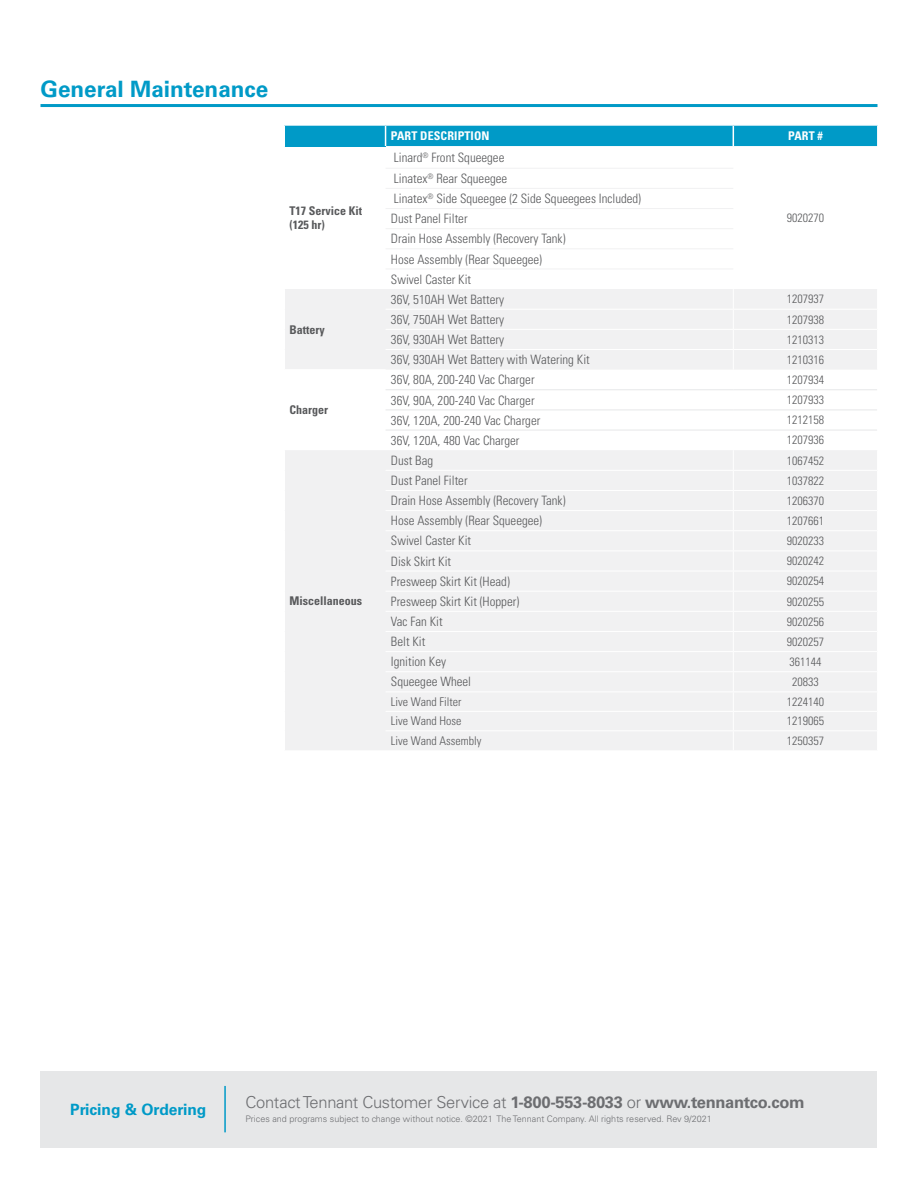
<style>
.page{position:relative;width:918px;height:1188px;background:#fff}
.page>*{position:absolute;margin:0;border:0;box-sizing:border-box;transform-origin:0 0}
.t1{font:700 22.5px "Univers LT Std";color:#009ac7}
.t2{font:300 16.5px "Univers LT Std";letter-spacing:-.02em;color:#6d6e71}
.t3{font:700 15.6px "Univers LT Std";color:#009ac7}
.t4{font:300 condensed 12.9px/20.1px "Univers LT Std";color:#58595b}
.t5{font:300 condensed 12px "Univers LT Std";color:#58595b}
.t6{font:700 condensed 12px/14.4px "Univers LT Std";color:#58595b}
.t7{font:700 condensed 12px "Univers LT Std";letter-spacing:.01em;color:#fff}
.t8{font:300 9px "Univers LT Std";color:#6d6e71}
.s1{font-weight:700}
</style>
<div class="page">
<div style="left:40px;top:1071px;width:838px;height:77px;background:#e6e7e8"></div>
<hr style="left:40px;top:104px;width:838px;height:3px;background:#009ac7">
<hr style="left:224px;top:1086px;width:2px;height:46px;background:#009ac7">
<div style="left:284px;top:125px;width:102px;height:21px;background:#009ac7"></div>
<svg style="left:285px;top:289px;width:592px;height:461px;fill:#f1f1f2"></svg>
<hr style="left:284px;top:124px;width:102px;height:2px;background:#fff">
<div style="left:385px;top:125px;width:493px;height:21px;background:#009ac7"></div>
<svg style="left:284px;top:126px;width:1px;height:21px"></svg>
<hr style="left:285px;top:369px;width:101px;height:1px;background:#fff">
<hr style="left:386px;top:470px;width:347px;height:1px;background:#fff">
<hr style="left:733px;top:470px;width:144px;height:1px;background:#fff">
<hr style="left:386px;top:490px;width:347px;height:1px;background:#fff">
<hr style="left:733px;top:490px;width:144px;height:1px;background:#fff">
<hr style="left:386px;top:510px;width:347px;height:1px;background:#fff">
<hr style="left:733px;top:510px;width:144px;height:1px;background:#fff">
<hr style="left:386px;top:530px;width:347px;height:1px;background:#fff">
<hr style="left:733px;top:530px;width:144px;height:1px;background:#fff">
<hr style="left:386px;top:551px;width:347px;height:1px;background:#fff">
<hr style="left:733px;top:551px;width:144px;height:1px;background:#fff">
<hr style="left:386px;top:571px;width:347px;height:1px;background:#fff">
<hr style="left:733px;top:571px;width:144px;height:1px;background:#fff">
<hr style="left:386px;top:591px;width:347px;height:1px;background:#fff">
<hr style="left:733px;top:591px;width:144px;height:1px;background:#fff">
<hr style="left:386px;top:611px;width:347px;height:1px;background:#fff">
<hr style="left:733px;top:611px;width:144px;height:1px;background:#fff">
<hr style="left:386px;top:631px;width:347px;height:1px;background:#fff">
<hr style="left:733px;top:631px;width:144px;height:1px;background:#fff">
<hr style="left:386px;top:651px;width:347px;height:1px;background:#fff">
<hr style="left:733px;top:651px;width:144px;height:1px;background:#fff">
<hr style="left:386px;top:671px;width:347px;height:1px;background:#fff">
<hr style="left:733px;top:671px;width:144px;height:1px;background:#fff">
<svg style="left:733px;top:450px;width:1px;height:300px"></svg>
<hr style="left:386px;top:309px;width:347px;height:1px;background:#fff">
<hr style="left:733px;top:309px;width:144px;height:1px;background:#fff">
<hr style="left:386px;top:329px;width:347px;height:1px;background:#fff">
<hr style="left:733px;top:329px;width:144px;height:1px;background:#fff">
<hr style="left:386px;top:389px;width:347px;height:1px;background:#e6e7e8">
<hr style="left:733px;top:389px;width:144px;height:1px;background:#e6e7e8">
<hr style="left:386px;top:410px;width:347px;height:1px;background:#e6e7e8">
<hr style="left:733px;top:410px;width:144px;height:1px;background:#e6e7e8">
<hr style="left:386px;top:430px;width:347px;height:1px;background:#e6e7e8">
<hr style="left:733px;top:430px;width:144px;height:1px;background:#e6e7e8">
<hr style="left:386px;top:168px;width:347px;height:1px;background:#f1f1f2">
<hr style="left:386px;top:188px;width:347px;height:1px;background:#f1f1f2">
<hr style="left:386px;top:208px;width:347px;height:1px;background:#f1f1f2">
<hr style="left:386px;top:228px;width:347px;height:1px;background:#f1f1f2">
<hr style="left:386px;top:248px;width:347px;height:1px;background:#f1f1f2">
<hr style="left:386px;top:269px;width:347px;height:1px;background:#f1f1f2">
<svg style="left:733px;top:289px;width:1px;height:81px"></svg>
<hr style="left:386px;top:691px;width:347px;height:1px;background:#fff">
<hr style="left:733px;top:691px;width:146px;height:1px;background:#fff">
<hr style="left:386px;top:711px;width:347px;height:1px;background:#fff">
<hr style="left:733px;top:711px;width:144px;height:1px;background:#fff">
<hr style="left:386px;top:730px;width:347px;height:1px;background:#fff">
<hr style="left:733px;top:730px;width:144px;height:1px;background:#fff">
<hr style="left:386px;top:349px;width:347px;height:1px;background:#fff">
<hr style="left:733px;top:349px;width:144px;height:1px;background:#fff">
<h1 class="t1" style="left:40px;top:76px;width:229px">General Maintenance</h1>
<p class="t6" style="left:290px;top:203px;width:74px">T17 Service Kit (125 hr)</p>
<p class="t6" style="left:290px;top:322px;width:37px">Battery</p>
<p class="t6" style="left:290px;top:403px;width:40px">Charger</p>
<p class="t6" style="left:290px;top:593px;width:74px">Miscellaneous</p>
<p class="t7" style="left:391px;top:128px;width:100px">PART DESCRIPTION</p>
<p class="t7" style="left:788px;top:128px;width:36px">PART #</p>
<p class="t4" style="left:394px;top:147px;width:112px">Linard<sup>®</sup> Front Squeegee</p>
<p class="t4" style="left:391px;top:168px;width:252px">Linatex<sup>®</sup> Rear Squeegee<br>Linatex<sup>®</sup> Side Squeegee (2 Side Squeegees Included)<br>Dust Panel Filter<br>Drain Hose Assembly (Recovery Tank)<br>Hose Assembly (Rear Squeegee)<br>Swivel Caster Kit</p>
<p class="t5" style="left:787px;top:210px;width:39px">9020270</p>
<p class="t4" style="left:391px;top:289px;width:115px">36V, 510AH Wet Battery</p>
<p class="t5" style="left:787px;top:292px;width:39px">1207937</p>
<p class="t4" style="left:391px;top:309px;width:115px">36V, 750AH Wet Battery</p>
<p class="t5" style="left:787px;top:312px;width:39px">1207938</p>
<p class="t4" style="left:391px;top:330px;width:115px">36V, 930AH Wet Battery</p>
<p class="t5" style="left:787px;top:332px;width:39px">1210313</p>
<p class="t4" style="left:391px;top:350px;width:200px">36V, 930AH Wet Battery with Watering Kit</p>
<p class="t5" style="left:787px;top:352px;width:39px">1210316</p>
<p class="t4" style="left:391px;top:370px;width:145px">36V, 80A, 200-240 Vac Charger</p>
<p class="t5" style="left:787px;top:373px;width:39px">1207934</p>
<p class="t4" style="left:391px;top:390px;width:145px">36V, 90A, 200-240 Vac Charger</p>
<p class="t5" style="left:787px;top:393px;width:39px">1207933</p>
<p class="t4" style="left:391px;top:410px;width:151px">36V, 120A, 200-240 Vac Charger</p>
<p class="t5" style="left:787px;top:413px;width:39px">1212158</p>
<p class="t4" style="left:391px;top:430px;width:130px">36V, 120A, 480 Vac Charger</p>
<p class="t5" style="left:787px;top:433px;width:39px">1207936</p>
<p class="t4" style="left:391px;top:450px;width:44px">Dust Bag</p>
<p class="t5" style="left:787px;top:453px;width:39px">1067452</p>
<p class="t4" style="left:391px;top:470px;width:78px">Dust Panel Filter</p>
<p class="t5" style="left:787px;top:473px;width:39px">1037822</p>
<p class="t4" style="left:391px;top:491px;width:176px">Drain Hose Assembly (Recovery Tank)</p>
<p class="t5" style="left:787px;top:493px;width:39px">1206370</p>
<p class="t4" style="left:391px;top:511px;width:153px">Hose Assembly (Rear Squeegee)</p>
<p class="t5" style="left:787px;top:514px;width:39px">1207661</p>
<p class="t4" style="left:391px;top:531px;width:82px">Swivel Caster Kit</p>
<p class="t5" style="left:787px;top:534px;width:39px">9020233</p>
<p class="t4" style="left:391px;top:551px;width:62px">Disk Skirt Kit</p>
<p class="t5" style="left:787px;top:554px;width:39px">9020242</p>
<p class="t4" style="left:391px;top:571px;width:120px">Presweep Skirt Kit (Head)</p>
<p class="t5" style="left:787px;top:574px;width:39px">9020254</p>
<p class="t4" style="left:391px;top:591px;width:130px">Presweep Skirt Kit (Hopper)</p>
<p class="t5" style="left:787px;top:594px;width:39px">9020255</p>
<p class="t4" style="left:391px;top:611px;width:53px">Vac Fan Kit</p>
<p class="t5" style="left:787px;top:614px;width:39px">9020256</p>
<p class="t4" style="left:391px;top:632px;width:36px">Belt Kit</p>
<p class="t5" style="left:787px;top:634px;width:39px">9020257</p>
<p class="t4" style="left:391px;top:652px;width:57px">Ignition Key</p>
<p class="t5" style="left:790px;top:655px;width:33px">361144</p>
<p class="t4" style="left:391px;top:672px;width:82px">Squeegee Wheel</p>
<p class="t5" style="left:792px;top:675px;width:28px">20833</p>
<p class="t5" style="left:391px;top:695px;width:72px">Live Wand Filter</p>
<p class="t5" style="left:787px;top:695px;width:39px">1224140</p>
<p class="t5" style="left:391px;top:714px;width:72px">Live Wand Hose</p>
<p class="t5" style="left:787px;top:714px;width:39px">1219065</p>
<p class="t5" style="left:391px;top:733px;width:92px">Live Wand Assembly</p>
<p class="t5" style="left:787px;top:733px;width:39px">1250357</p>
<p class="t3" style="left:70px;top:1100px;width:138px">Pricing &amp; Ordering</p>
<p class="t2" style="left:246px;top:1092px;width:561px">Contact Tennant Customer Service at <span class="s1">1-800-553-8033</span> or <span class="s1">www.tennantco.com</span></p>
<p class="t8" style="left:246px;top:1114px;width:468px">Prices and programs subject to change without notice. ©2021 The Tennant Company. All rights reserved. Rev 9/2021</p>
</div>
